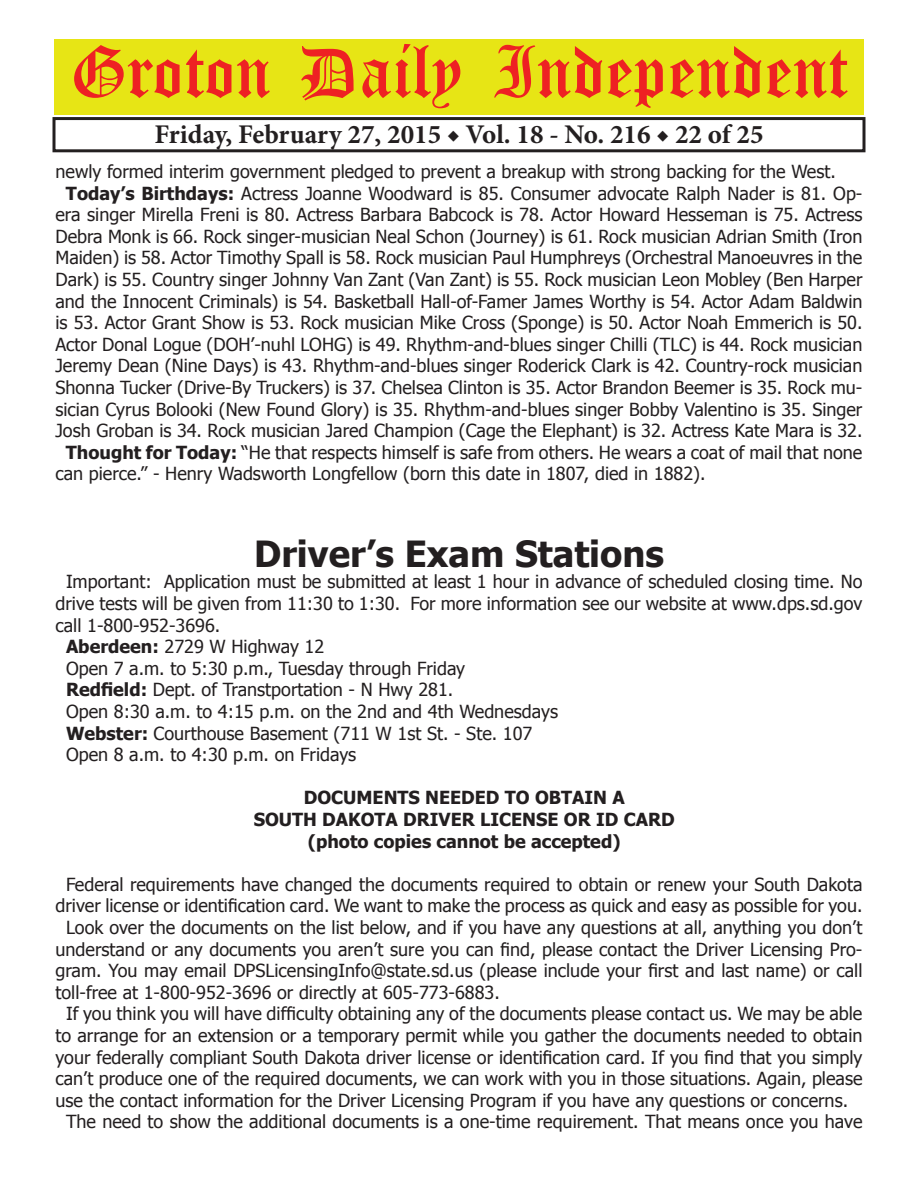
<style>
.page{position:relative;width:918px;height:1188px;background:#fff}
.page>*{position:absolute;margin:0;border:0;box-sizing:border-box;transform-origin:0 0}
.t1{font:54px "Old English Five";color:#ee2123}
.t2{font:700 36px "Tahoma";color:#231f20}
.t3{font:700 27px "Minion Pro";color:#231f20}
.t4{font:18px "Tahoma";color:#231f20}
.t5{font:700 18px/21.6px "Tahoma";color:#231f20;text-align:center}
.s1{font-weight:700}
</style>
<div class="page">
<div style="left:52px;top:117px;width:814px;height:35px;border:3px solid #231f20"></div>
<div style="left:54px;top:40px;width:810px;height:75px;background:#e7e515"></div>
<h1 class="t1" style="left:70px;top:47px;width:779px">Groton Daily Independent</h1>
<h3 class="t3" style="left:154px;top:116px;width:611px">Friday, February 27, 2015 ◆ Vol. 18 - No. 216 ◆ 22 of 25</h3>
<p class="t4" style="left:56px;top:159px;width:782px">newly formed interim government pledged to prevent a breakup with strong backing for the West.</p>
<p class="t4" style="left:66px;top:181px;width:798px"><span class="s1">Today’s Birthdays:</span> Actress Joanne Woodward is 85. Consumer advocate Ralph Nader is 81. Op-</p>
<p class="t4" style="left:55px;top:203px;width:808px">era singer Mirella Freni is 80. Actress Barbara Babcock is 78. Actor Howard Hesseman is 75. Actress</p>
<p class="t4" style="left:55px;top:224px;width:808px">Debra Monk is 66. Rock singer-musician Neal Schon (Journey) is 61. Rock musician Adrian Smith (Iron</p>
<p class="t4" style="left:55px;top:246px;width:808px">Maiden) is 58. Actor Timothy Spall is 58. Rock musician Paul Humphreys (Orchestral Manoeuvres in the</p>
<p class="t4" style="left:55px;top:267px;width:809px">Dark) is 55. Country singer Johnny Van Zant (Van Zant) is 55. Rock musician Leon Mobley (Ben Harper</p>
<p class="t4" style="left:55px;top:289px;width:809px">and the Innocent Criminals) is 54. Basketball Hall-of-Famer James Worthy is 54. Actor Adam Baldwin</p>
<p class="t4" style="left:55px;top:311px;width:809px">is 53. Actor Grant Show is 53. Rock musician Mike Cross (Sponge) is 50. Actor Noah Emmerich is 50.</p>
<p class="t4" style="left:55px;top:332px;width:808px">Actor Donal Logue (DOH’-nuhl LOHG) is 49. Rhythm-and-blues singer Chilli (TLC) is 44. Rock musician</p>
<p class="t4" style="left:55px;top:354px;width:808px">Jeremy Dean (Nine Days) is 43. Rhythm-and-blues singer Roderick Clark is 42. Country-rock musician</p>
<p class="t4" style="left:55px;top:375px;width:808px">Shonna Tucker (Drive-By Truckers) is 37. Chelsea Clinton is 35. Actor Brandon Beemer is 35. Rock mu-</p>
<p class="t4" style="left:55px;top:397px;width:808px">sician Cyrus Bolooki (New Found Glory) is 35. Rhythm-and-blues singer Bobby Valentino is 35. Singer</p>
<p class="t4" style="left:55px;top:419px;width:808px">Josh Groban is 34. Rock musician Jared Champion (Cage the Elephant) is 32. Actress Kate Mara is 32.</p>
<p class="t4" style="left:66px;top:440px;width:798px"><span class="s1">Thought for Today:</span> “He that respects himself is safe from others. He wears a coat of mail that none</p>
<p class="t4" style="left:55px;top:462px;width:652px">can pierce.” - Henry Wadsworth Longfellow (born this date in 1807, died in 1882).</p>
<h2 class="t2" style="left:254px;top:528px;width:411px">Driver’s Exam Stations</h2>
<p class="t4" style="left:66px;top:570px;width:798px">Important: Application must be submitted at least 1 hour in advance of scheduled closing time. No</p>
<p class="t4" style="left:56px;top:591px;width:808px">drive tests will be given from 11:30 to 1:30. For more information see our website at www.dps.sd.gov</p>
<p class="t4" style="left:56px;top:613px;width:166px">call 1-800-952-3696.</p>
<p class="t4" style="left:66px;top:635px;width:260px"><span class="s1">Aberdeen:</span> 2729 W Highway 12</p>
<p class="t4" style="left:66px;top:656px;width:401px">Open 7 a.m. to 5:30 p.m., Tuesday through Friday</p>
<p class="t4" style="left:66px;top:678px;width:389px"><span class="s1">Redfield:</span> Dept. of Transtportation - N Hwy 281.</p>
<p class="t4" style="left:66px;top:699px;width:494px">Open 8:30 a.m. to 4:15 p.m. on the 2nd and 4th Wednesdays</p>
<p class="t4" style="left:66px;top:721px;width:468px"><span class="s1">Webster:</span> Courthouse Basement (711 W 1st St. - Ste. 107</p>
<p class="t4" style="left:66px;top:743px;width:292px">Open 8 a.m. to 4:30 p.m. on Fridays</p>
<p class="t5" style="left:254px;top:786px;width:423px">DOCUMENTS NEEDED TO OBTAIN A<br>SOUTH DAKOTA DRIVER LICENSE OR ID CARD (photo copies cannot be accepted)</p>
<p class="t4" style="left:66px;top:872px;width:798px">Federal requirements have changed the documents required to obtain or renew your South Dakota</p>
<p class="t4" style="left:56px;top:894px;width:809px">driver license or identification card. We want to make the process as quick and easy as possible for you.</p>
<p class="t4" style="left:66px;top:915px;width:798px">Look over the documents on the list below, and if you have any questions at all, anything you don’t</p>
<p class="t4" style="left:56px;top:937px;width:808px">understand or any documents you aren’t sure you can find, please contact the Driver Licensing Pro-</p>
<p class="t4" style="left:56px;top:959px;width:808px">gram. You may email DPSLicensingInfo@state.sd.us (please include your first and last name) or call</p>
<p class="t4" style="left:56px;top:980px;width:446px">toll-free at 1-800-952-3696 or directly at 605-773-6883.</p>
<p class="t4" style="left:66px;top:1002px;width:798px">If you think you will have difficulty obtaining any of the documents please contact us. We may be able</p>
<p class="t4" style="left:56px;top:1023px;width:809px">to arrange for an extension or a temporary permit while you gather the documents needed to obtain</p>
<p class="t4" style="left:56px;top:1045px;width:809px">your federally compliant South Dakota driver license or identification card. If you find that you simply</p>
<p class="t4" style="left:56px;top:1067px;width:809px">can’t produce one of the required documents, we can work with you in those situations. Again, please</p>
<p class="t4" style="left:56px;top:1088px;width:794px">use the contact information for the Driver Licensing Program if you have any questions or concerns.</p>
<p class="t4" style="left:66px;top:1110px;width:798px">The need to show the additional documents is a one-time requirement. That means once you have</p>
</div>
